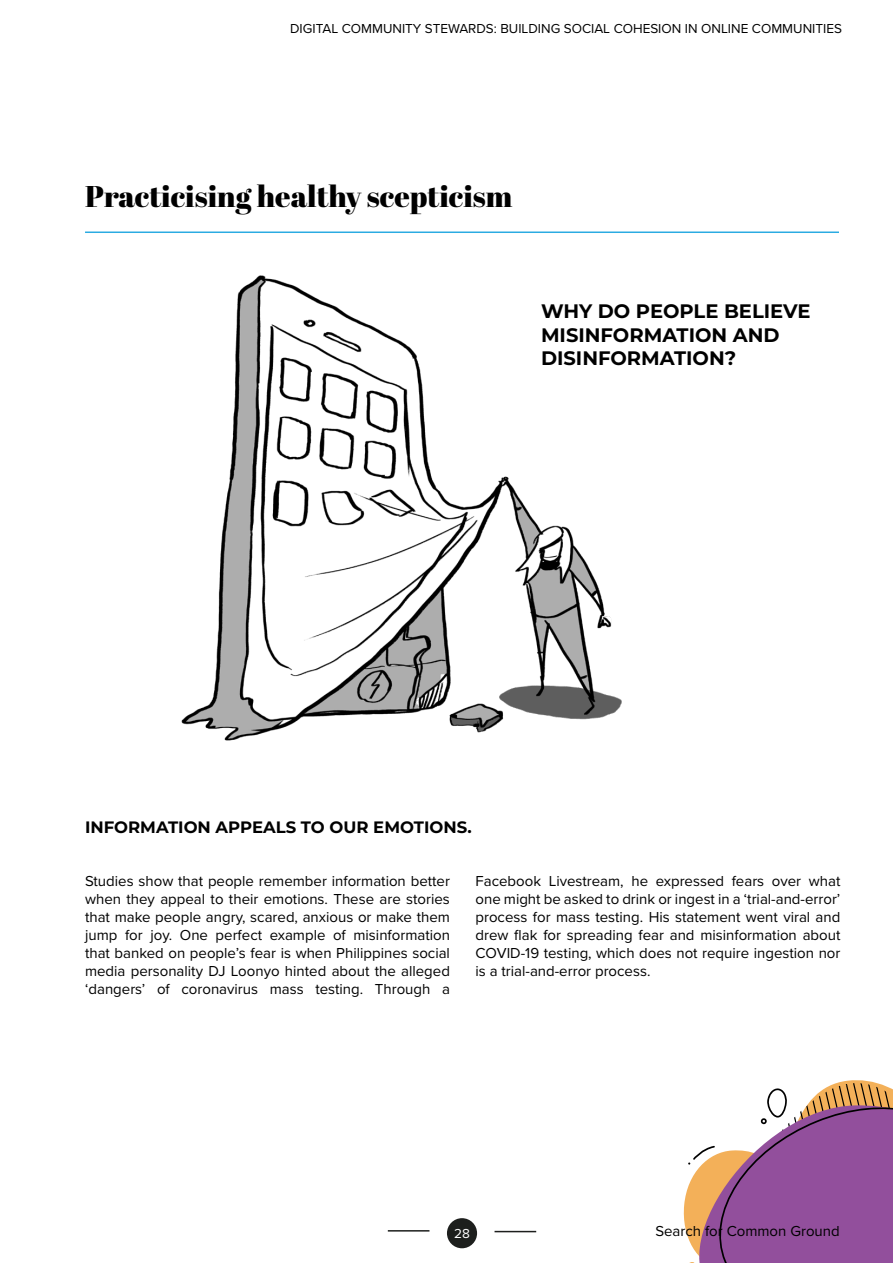
<style>
.page{position:relative;width:893px;height:1263px;background:#fff}
.page>*{position:absolute;margin:0;border:0;box-sizing:border-box;transform-origin:0 0}
.t1{font:30px "Abril Fatface";color:#000}
.t2{font:700 19.5px/23.4px "Montserrat";color:#000}
.t3{font:700 16.5px "Montserrat";color:#000}
.t4{font:15px/18px "Proxima Nova";color:#000;text-align:justify}
.t5{font:13.5px "Proxima Nova";color:#000}
.t6{font:13.5px "Proxima Nova";color:#fff}
</style>
<div class="page">
<div style="left:447px;top:1218px;width:30px;height:30px;background:#1d1f1d;border-radius:50%"></div>
<hr style="left:388px;top:1230px;width:41px;height:1px;background:#1d1f1d">
<hr style="left:495px;top:1231px;width:41px;height:1px;background:#1d1f1d">
<hr style="left:85px;top:231px;width:754px;height:2px;background:#2babe2">
<img style="left:154px;top:231px;width:580px;height:510px">
<svg style="left:683px;top:1080px;width:210px;height:183px"></svg>
<p class="t5" style="left:290px;top:18px;width:553px">DIGITAL COMMUNITY STEWARDS: BUILDING SOCIAL COHESION IN ONLINE COMMUNITIES</p>
<h1 class="t1" style="left:85px;top:176px;width:429px">Practicising healthy scepticism</h1>
<h2 class="t2" style="left:541px;top:299px;width:271px">WHY DO PEOPLE BELIEVE<br>MISINFORMATION AND<br>DISINFORMATION?</h2>
<p class="t3" style="left:85px;top:815px;width:388px">INFORMATION APPEALS TO OUR EMOTIONS.</p>
<p class="t4" style="left:85px;top:872px;width:366px">Studies show that people remember information better when they appeal to their emotions. These are stories that make people angry, scared, anxious or make them jump for joy. One perfect example of misinformation that banked on people’s fear is when Philippines social media personality DJ Loonyo hinted about the alleged ‘dangers’ of coronavirus mass testing. Through a</p>
<p class="t4" style="left:475px;top:872px;width:366px">Facebook Livestream, he expressed fears over what one might be asked to drink or ingest in a ‘trial-and-error’ process for mass testing. His statement went viral and drew flak for spreading fear and misinformation about COVID-19 testing, which does not require ingestion nor is a trial-and-error process.</p>
<p class="t6" style="left:454px;top:1224px;width:17px">28</p>
<p class="t4" style="left:655px;top:1221px;width:186px">Search for Common Ground</p>
</div>
